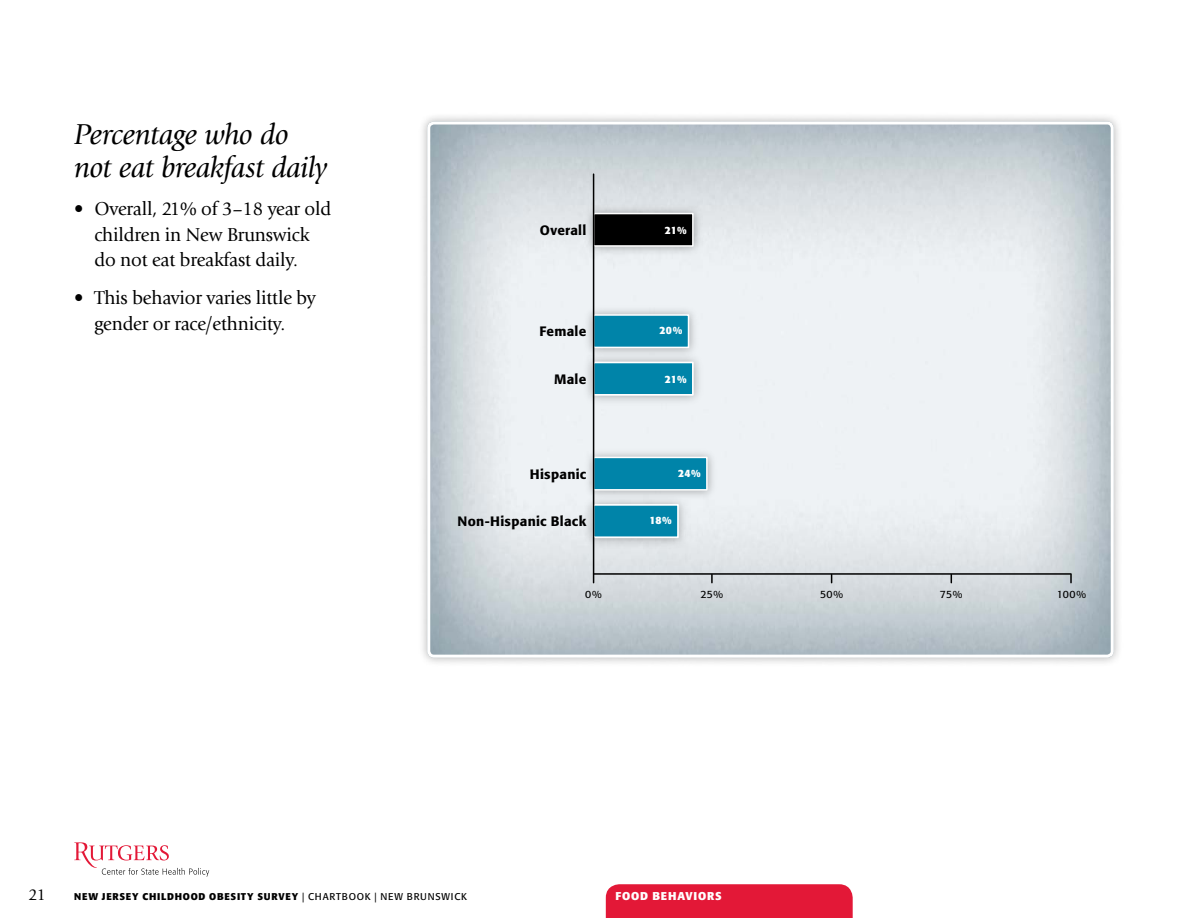
<style>
.page{position:relative;width:1188px;height:918px;background:#fff}
.page>*{position:absolute;margin:0;border:0;box-sizing:border-box;transform-origin:0 0}
.t1{font:italic 30px/33px "Giovanni";letter-spacing:-.02em;color:#000}
.t2{font:19.5px/25.5px "Giovanni";letter-spacing:-.01em;color:#000;scale:.96 1}
.t3{font:16.5px "Giovanni";color:#000}
.t4{font:500 13.5px "Formata";letter-spacing:.02em;color:#000}
.t5{font:700 11.25px "Formata";letter-spacing:.07em;color:#fff}
.t6{font:700 10.5px "Formata";letter-spacing:-.02em;color:#fff}
.t7{font:10.5px "Formata";letter-spacing:.025em;color:#000}
.t8{font:700 9.75px "Formata";letter-spacing:.075em;color:#000}
.s1{font-weight:400}
</style>
<div class="page">
<svg style="left:74px;top:842px;width:135px;height:35px"></svg>
<div style="left:606px;top:884px;width:247px;height:34px;background:#e31837"></div>
<div style="left:417px;top:111px;width:707px;height:556px;background:#000;opacity:.3"></div>
<img style="left:427px;top:122px;width:687px;height:535px">
<img style="left:579px;top:490px;width:114px;height:62px">
<div style="left:594px;top:505px;width:84px;height:32px;background:#0084a9"></div>
<div style="left:593px;top:504px;width:86px;height:34px;border:2px solid #fff"></div>
<img style="left:580px;top:444px;width:140px;height:59px">
<div style="left:594px;top:457px;width:113px;height:33px;background:#0084a9"></div>
<div style="left:593px;top:457px;width:115px;height:34px;border:2px solid #fff"></div>
<img style="left:579px;top:348px;width:129px;height:62px">
<div style="left:594px;top:362px;width:99px;height:33px;background:#0084a9"></div>
<div style="left:593px;top:362px;width:101px;height:34px;border:2px solid #fff"></div>
<img style="left:580px;top:301px;width:122px;height:60px">
<div style="left:594px;top:315px;width:95px;height:32px;background:#0084a9"></div>
<div style="left:593px;top:314px;width:96px;height:34px;border:2px solid #fff"></div>
<img style="left:580px;top:200px;width:126px;height:59px">
<div style="left:594px;top:214px;width:99px;height:32px;background:#000"></div>
<div style="left:593px;top:213px;width:101px;height:34px;border:2px solid #fff"></div>
<hr style="left:593px;top:174px;width:1px;height:409px;background:#000">
<svg style="left:711px;top:575px;width:2px;height:8px"></svg>
<svg style="left:1070px;top:575px;width:2px;height:8px"></svg>
<hr style="left:594px;top:573px;width:477px;height:2px;background:#000">
<div style="left:427px;top:122px;width:687px;height:536px;border:3px solid #fff;border-radius:5px"></div>
<h1 class="t1" style="left:74px;top:118px;width:254px">Percentage who do not eat breakfast daily</h1>
<p class="t2" style="left:95px;top:196px;width:248px;text-indent:-20px">• Overall, 21% of 3–18 year old children in New Brunswick do not eat breakfast daily.</p>
<p class="t2" style="left:74px;top:285px;width:253px;text-align:center">• This behavior varies little by gender or race/ethnicity.</p>
<p class="t4" style="left:540px;top:222px;width:48px">Overall</p>
<p class="t6" style="left:665px;top:223px;width:23px">21%</p>
<p class="t4" style="left:539px;top:323px;width:49px">Female</p>
<p class="t6" style="left:660px;top:324px;width:24px">20%</p>
<p class="t4" style="left:554px;top:371px;width:34px">Male</p>
<p class="t6" style="left:665px;top:372px;width:23px">21%</p>
<p class="t4" style="left:530px;top:466px;width:58px">Hispanic</p>
<p class="t6" style="left:678px;top:467px;width:24px">24%</p>
<p class="t4" style="left:458px;top:513px;width:130px">Non-Hispanic Black</p>
<p class="t6" style="left:649px;top:514px;width:24px">18%</p>
<p class="t7" style="left:585px;top:588px;width:18px">0%</p>
<p class="t7" style="left:701px;top:588px;width:24px">25%</p>
<p class="t7" style="left:820px;top:588px;width:25px">50%</p>
<p class="t7" style="left:940px;top:588px;width:24px">75%</p>
<p class="t7" style="left:1057px;top:588px;width:31px">100%</p>
<p class="t3" style="left:29px;top:885px;width:19px">21</p>
<p class="t8" style="left:74px;top:890px;width:394px">NEW JERSEY CHILDHOOD OBESITY SURVEY <span class="s1">| CHARTBOOK | NEW BRUNSWICK</span></p>
<p class="t5" style="left:616px;top:889px;width:108px">FOOD BEHAVIORS</p>
</div>
